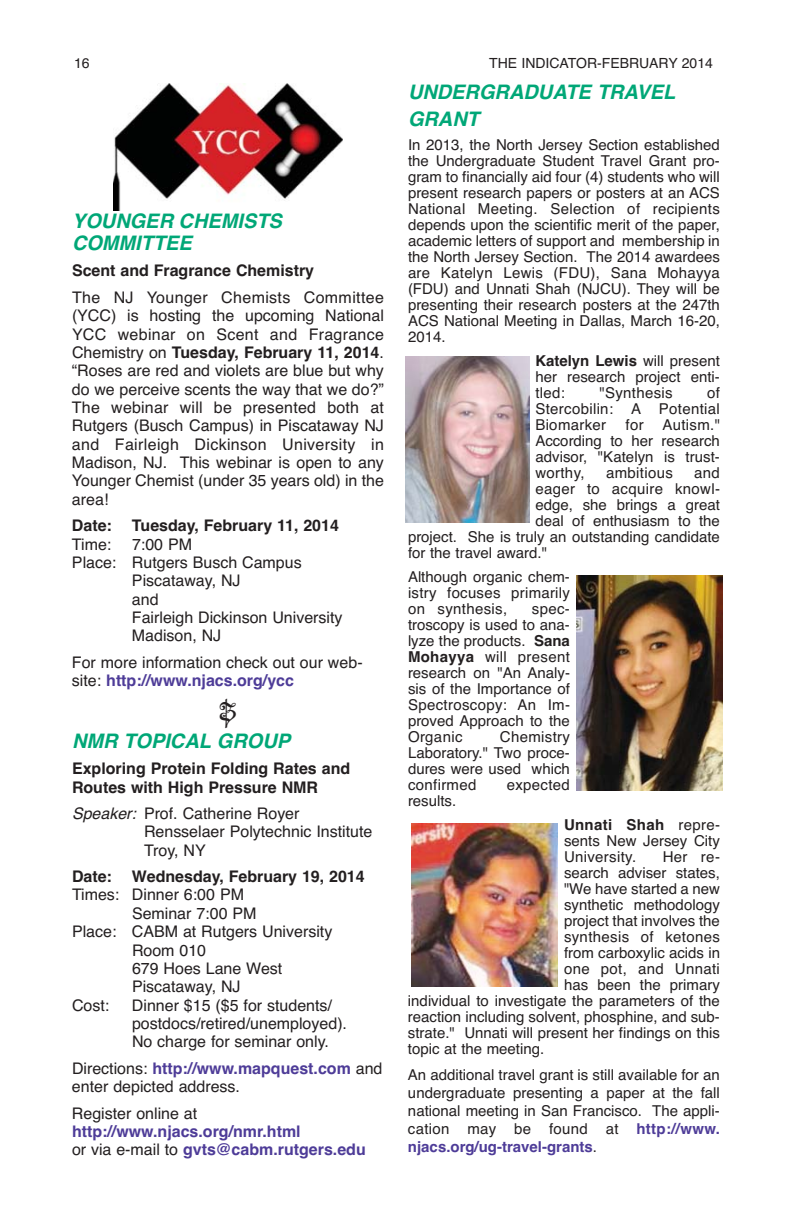
<style>
.page{position:relative;width:792px;height:1224px;background:#fff}
.page>*{position:absolute;margin:0;border:0;box-sizing:border-box;transform-origin:0 0}
.t1{font:36px "Type Embellishments One Let Plain";color:#231f20}
.t2{font:italic 700 20px/22.4px "Helvetica";color:#00a777}
.t3{font:16px/18.4px "Helvetica";color:#231f20}
.t4{font:700 16px/18.4px "Helvetica";color:#231f20}
.t5{font:700 16px/18.4px "Helvetica";color:#4e3c98}
.t6{font:15px/16px "Helvetica";color:#231f20;text-align:justify}
.t7{font:15px "Helvetica";letter-spacing:.02em;color:#231f20}
.t8{font:14px "Helvetica";color:#231f20}
.s1{font-weight:700}
.s2{font-weight:700;color:#4e3c98}
.s3{font-style:italic}
.s4{font-weight:400;color:#231f20}
</style>
<div class="page">
<img style="left:114px;top:84px;width:228px;height:126px">
<img style="left:405px;top:357px;width:124px;height:166px">
<img style="left:576px;top:575px;width:147px;height:216px">
<svg style="left:411px;top:823px;width:147px;height:1px"></svg>
<img style="left:411px;top:824px;width:147px;height:163px">
<p class="t8" style="left:74px;top:58px;width:17px">16</p>
<p class="t8" style="left:489px;top:58px;width:225px">THE INDICATOR-FEBRUARY 2014</p>
<h2 class="t2" style="left:72px;top:211px;width:211px">YOUNGER CHEMISTS<br>COMMITTEE</h2>
<p class="t4" style="left:72px;top:263px;width:244px">Scent and Fragrance Chemistry</p>
<p class="t3" style="left:72px;top:289px;width:314px;text-align:justify">The NJ Younger Chemists Committee (YCC) is hosting the upcoming National YCC webinar on Scent and Fragrance Chemistry on <span class="s1">Tuesday, February 11, 2014</span>. “Roses are red and violets are blue but why do we perceive scents the way that we do?” The webinar will be presented both at Rutgers (Busch Campus) in Piscataway NJ and Fairleigh Dickinson University in Madison, NJ. This webinar is open to any Younger Chemist (under 35 years old) in the area!</p>
<p class="t4" style="left:72px;top:518px;width:41px">Date:</p>
<p class="t4" style="left:132px;top:518px;width:209px">Tuesday, February 11, 2014</p>
<p class="t3" style="left:72px;top:536px;width:41px">Time:</p>
<p class="t3" style="left:132px;top:536px;width:62px">7:00 PM</p>
<p class="t3" style="left:72px;top:555px;width:231px">Place: Rutgers Busch Campus</p>
<p class="t3" style="left:132px;top:573px;width:110px">Piscataway, NJ</p>
<p class="t3" style="left:132px;top:591px;width:28px">and</p>
<p class="t3" style="left:132px;top:610px;width:212px">Fairleigh Dickinson University</p>
<p class="t3" style="left:132px;top:628px;width:91px">Madison, NJ</p>
<p class="t3" style="left:72px;top:655px;width:292px">For more information check out our web&shy;site: <span class="s2">http://www.njacs.org/ycc</span></p>
<h1 class="t1" style="left:218px;top:691px;width:21px">[</h1>
<h2 class="t2" style="left:72px;top:732px;width:220px">NMR TOPICAL GROUP</h2>
<p class="t4" style="left:72px;top:761px;width:280px">Exploring Protein Folding Rates and<br>Routes with High Pressure NMR</p>
<p class="t3" style="left:144px;top:806px;width:230px;text-indent:-72px"><span class="s3">Speaker:</span> Prof. Catherine Royer<br>Rensselaer Polytechnic Institute<br>Troy, NY</p>
<p class="t4" style="left:72px;top:869px;width:41px">Date:</p>
<p class="t4" style="left:132px;top:869px;width:234px">Wednesday, February 19, 2014</p>
<p class="t3" style="left:72px;top:887px;width:174px">Times: Dinner 6:00 PM</p>
<p class="t3" style="left:132px;top:906px;width:126px">Seminar 7:00 PM</p>
<p class="t3" style="left:72px;top:924px;width:262px">Place: CABM at Rutgers University</p>
<p class="t3" style="left:132px;top:942px;width:76px">Room 010</p>
<p class="t3" style="left:132px;top:961px;width:152px">679 Hoes Lane West</p>
<p class="t3" style="left:132px;top:979px;width:110px">Piscataway, NJ</p>
<p class="t3" style="left:72px;top:997px;width:39px">Cost:</p>
<p class="t3" style="left:132px;top:997px;width:217px">Dinner $15 ($5 for students/ postdocs/retired/unemployed).<br>No charge for seminar only.</p>
<p class="t3" style="left:72px;top:1061px;width:312px">Directions: <span class="s2">http://www.mapquest.com</span> and enter depicted address.</p>
<p class="t3" style="left:72px;top:1105px;width:127px">Register online at</p>
<p class="t5" style="left:72px;top:1124px;width:295px">http://www.njacs.org/nmr.html<br><span class="s4">or via e-mail to</span> gvts@cabm.rutgers.edu</p>
<h2 class="t2" style="left:408px;top:80px;width:269px;line-height:27px">UNDERGRADUATE TRAVEL<br>GRANT</h2>
<p class="t6" style="left:408px;top:138px;width:313px">In 2013, the North Jersey Section established the Undergraduate Student Travel Grant pro&shy;gram to financially aid four (4) students who will present research papers or posters at an ACS National Meeting. Selection of recipients depends upon the scientific merit of the paper, academic letters of support and membership in the North Jersey Section. The 2014 awardees are Katelyn Lewis (FDU), Sana Mohayya (FDU) and Unnati Shah (NJCU). They will be presenting their research posters at the 247th ACS National Meeting in Dallas, March 16-20, 2014.</p>
<p class="t6" style="left:535px;top:354px;width:186px"><span class="s1">Katelyn Lewis</span> will present her research project enti&shy;tled:</p>
<p class="t7" style="left:599px;top:387px;width:75px">"Synthesis</p>
<p class="t6" style="left:535px;top:386px;width:186px;text-indent:172px">of Stercobilin: A Potential Biomarker</p>
<p class="t6" style="left:535px;top:418px;width:186px;text-indent:90px">for Autism." According to her research advisor, "Katelyn is trust&shy;worthy,</p>
<p class="t7" style="left:606px;top:467px;width:68px">ambitious</p>
<p class="t6" style="left:694px;top:466px;width:27px">and</p>
<p class="t7" style="left:535px;top:483px;width:186px">eager to acquire knowl-</p>
<p class="t6" style="left:535px;top:498px;width:186px">edge, she brings a great</p>
<p class="t6" style="left:535px;top:514px;width:186px">deal of enthusiasm to the</p>
<p class="t6" style="left:408px;top:530px;width:313px">project. She is truly an outstanding candidate</p>
<p class="t6" style="left:408px;top:546px;width:141px">for the travel award."</p>
<p class="t6" style="left:408px;top:570px;width:163px">Although organic chem&shy;istry focuses primarily on synthesis,</p>
<p class="t6" style="left:408px;top:602px;width:164px;text-indent:124px">spec&shy;troscopy is used to ana&shy;lyze the products. <span class="s1">Sana Mohayya</span> will present research on "An Analy - sis of the Importance of Spec troscopy: An Im - proved Approach to the Organic</p>
<p class="t6" style="left:408px;top:730px;width:163px;text-indent:92px">Chemistry Laboratory." Two proce&shy;dures were used which confirmed</p>
<p class="t7" style="left:507px;top:779px;width:65px">expected</p>
<p class="t6" style="left:408px;top:794px;width:50px">results.</p>
<p class="t6" style="left:564px;top:818px;width:158px"><span class="s1">Unnati Shah</span> repre&shy;sents New Jersey City University.</p>
<p class="t6" style="left:663px;top:850px;width:59px">Her re -</p>
<p class="t6" style="left:564px;top:866px;width:157px">search adviser states,</p>
<p class="t6" style="left:564px;top:882px;width:157px">"We have started a new</p>
<p class="t6" style="left:564px;top:898px;width:157px">synthetic methodology</p>
<p class="t6" style="left:564px;top:914px;width:157px">project that involves the</p>
<p class="t7" style="left:564px;top:931px;width:157px">synthesis of ketones</p>
<p class="t6" style="left:564px;top:946px;width:158px">from carboxylic acids in</p>
<p class="t7" style="left:564px;top:963px;width:157px">one pot, and Unnati</p>
<p class="t6" style="left:564px;top:978px;width:157px">has been the primary</p>
<p class="t6" style="left:408px;top:994px;width:313px">individual to investigate the parameters of the</p>
<p class="t6" style="left:408px;top:1010px;width:313px">reaction including solvent, phosphine, and sub-</p>
<p class="t6" style="left:408px;top:1026px;width:313px">strate." Unnati will present her findings on this</p>
<p class="t6" style="left:408px;top:1042px;width:138px">topic at the meeting.</p>
<p class="t6" style="left:408px;top:1067px;width:313px;line-height:18px">An additional travel grant is still available for an undergraduate presenting a paper at the fall national meeting in San Francisco. The appli&shy;cation may be found at <span class="s2">http://www. njacs.org/ug-travel-grants</span>.</p>
</div>
